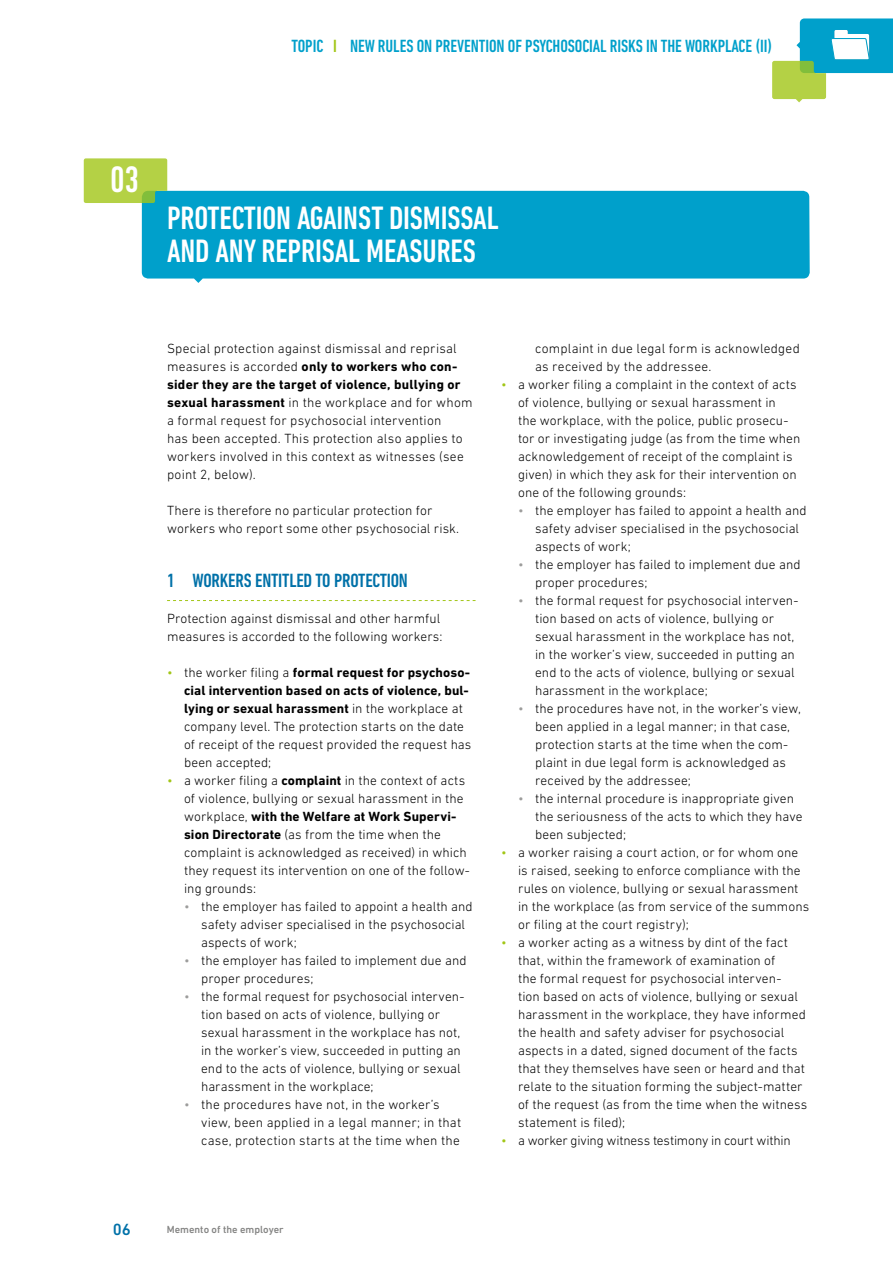
<style>
.page{position:relative;width:893px;height:1263px;background:#fff}
.page>*{position:absolute;margin:0;border:0;box-sizing:border-box;transform-origin:0 0}
.t1{font:500 condensed 37.5px "DIN Next LT Pro";color:#fff}
.NEW2014_01_titel{font:500 condensed 33px/33px "DIN Next LT Pro";letter-spacing:-.005em;color:#fff}
.NEW2014_001_Heading{font:500 condensed 19.5px "DIN Next LT Pro";letter-spacing:-.01em;color:#0071a8}
._001_HEADING_01{font:500 condensed 18px "DIN Next LT Pro";letter-spacing:-.005em;color:#00a0cb}
.t2{font:500 16.5px "DIN Next LT Pro";color:#0071a8}
.NEW2014_005_Body_FR{font:300 13.5px/18px "DIN Next LT Pro";letter-spacing:.005em;color:#000}
.NEW2014_005_Body_FR-2{font:300 13.5px "DIN Next LT Pro";letter-spacing:-.015em;color:#000}
.t3{font:500 10.5px "DIN Next LT Pro";color:#858584}
.s1{color:#a2c617}
.s2{font-weight:700}
.s3{color:#9d9d9c}
</style>
<div class="page">
<svg style="left:167px;top:600px;width:309px;height:1px"></svg>
<div style="left:142px;top:191px;width:668px;height:92px;background:#00a0cb"></div>
<svg style="left:84px;top:158px;width:83px;height:45px"></svg>
<svg style="left:772px;top:18px;width:121px;height:84px"></svg>
<p class="_001_HEADING_01" style="left:292px;top:36px;width:482px">TOPIC <span class="s1">I</span> NEW RULES ON PREVENTION OF PSYCHOSOCIAL RISKS IN THE WORKPLACE (II)</p>
<p class="t1" style="left:110px;top:158px;width:31px">03</p>
<p class="NEW2014_01_titel" style="left:167px;top:201px;width:333px">PROTECTION AGAINST DISMISSAL<br>AND ANY REPRISAL MEASURES</p>
<p class="NEW2014_005_Body_FR" style="left:167px;top:340px;width:307px">Special protection against dismissal and reprisal measures is accorded <span class="s2">only to workers who con&shy;sider they are the target of violence, bullying or sexual harassment</span> in the workplace and for whom a formal request for psychosocial intervention<br>has been accepted. This protection also applies to workers involved in this context as witnesses (see point 2, below).</p>
<p class="NEW2014_005_Body_FR" style="left:167px;top:502px;width:294px">There is therefore no particular protection for workers who report some other psychosocial risk.</p>
<p class="NEW2014_001_Heading" style="left:167px;top:570px;width:242px">1 WORKERS ENTITLED TO PROTECTION</p>
<p class="NEW2014_005_Body_FR" style="left:167px;top:610px;width:277px">Protection against dismissal and other harmful measures is accorded to the following workers:</p>
<p class="NEW2014_005_Body_FR" style="left:184px;top:664px;width:289px;text-indent:-17px"><span class="s1">•</span> the worker filing a <span class="s2">formal request for psychoso&shy;cial intervention based on acts of violence, bul&shy;lying or sexual harassment</span> in the workplace at company level. The protection starts on the date of receipt of the request provided the request has been accepted;</p>
<p class="NEW2014_005_Body_FR" style="left:184px;top:772px;width:287px;text-indent:-17px"><span class="s1">•</span> a worker filing a <span class="s2">complaint</span> in the context of acts of violence, bullying or sexual harassment in the workplace, <span class="s2">with the Welfare at Work Supervi&shy;sion Directorate</span> (as from the time when the complaint is acknowledged as received) in which they request its intervention on one of the follow&shy;ing grounds:</p>
<p class="NEW2014_005_Body_FR" style="left:201px;top:898px;width:273px;text-indent:-17px"><span class="s3">•</span> the employer has failed to appoint a health and safety adviser specialised in the psychosocial aspects of work;</p>
<p class="NEW2014_005_Body_FR" style="left:201px;top:952px;width:267px;text-indent:-17px"><span class="s3">•</span> the employer has failed to implement due and proper procedures;</p>
<p class="NEW2014_005_Body_FR" style="left:201px;top:988px;width:265px;text-indent:-17px"><span class="s3">•</span> the formal request for psychosocial interven&shy;tion based on acts of violence, bullying or sexual harassment in the workplace has not, in the worker’s view, succeeded in putting an end to the acts of violence, bullying or sexual harassment in the workplace;</p>
<p class="NEW2014_005_Body_FR" style="left:201px;top:1096px;width:262px;text-indent:-17px"><span class="s3">•</span> the procedures have not, in the worker’s view, been applied in a legal manner; in that case, protection starts at the time when the</p>
<p class="NEW2014_005_Body_FR" style="left:535px;top:340px;width:266px">complaint in due legal form is acknowledged as received by the addressee.</p>
<p class="NEW2014_005_Body_FR" style="left:518px;top:376px;width:284px;text-indent:-17px"><span class="s1">•</span> a worker filing a complaint in the context of acts of violence, bullying or sexual harassment in<br>the workplace, with the police, public prosecu&shy;tor or investigating judge (as from the time when acknowledgement of receipt of the complaint is given) in which they ask for their intervention on one of the following grounds:</p>
<p class="NEW2014_005_Body_FR" style="left:535px;top:502px;width:273px;text-indent:-17px"><span class="s3">•</span> the employer has failed to appoint a health and safety adviser specialised in the psychosocial aspects of work;</p>
<p class="NEW2014_005_Body_FR" style="left:535px;top:556px;width:267px;text-indent:-17px"><span class="s3">•</span> the employer has failed to implement due and proper procedures;</p>
<p class="NEW2014_005_Body_FR" style="left:535px;top:592px;width:265px;text-indent:-17px"><span class="s3">•</span> the formal request for psychosocial interven&shy;tion based on acts of violence, bullying or sexual harassment in the workplace has not, in the worker’s view, succeeded in putting an end to the acts of violence, bullying or sexual harassment in the workplace;</p>
<p class="NEW2014_005_Body_FR" style="left:535px;top:700px;width:267px;text-indent:-17px"><span class="s3">•</span> the procedures have not, in the worker’s view, been applied in a legal manner; in that case, protection starts at the time when the com&shy;plaint in due legal form is acknowledged as received by the addressee;</p>
<p class="NEW2014_005_Body_FR" style="left:535px;top:790px;width:269px;text-indent:-17px"><span class="s3">•</span> the internal procedure is inappropriate given the seriousness of the acts to which they have been subjected;</p>
<p class="NEW2014_005_Body_FR" style="left:518px;top:844px;width:293px;text-indent:-17px"><span class="s1">•</span> a worker raising a court action, or for whom one is raised, seeking to enforce compliance with the rules on violence, bullying or sexual harassment in the workplace (as from service of the summons or filing at the court registry);</p>
<p class="NEW2014_005_Body_FR" style="left:518px;top:934px;width:291px;text-indent:-17px"><span class="s1">•</span> a worker acting as a witness by dint of the fact that, within the framework of examination of<br>the formal request for psychosocial interven-<br>tion based on acts of violence, bullying or sexual harassment in the workplace, they have informed the health and safety adviser for psychosocial aspects in a dated, signed document of the facts that they themselves have seen or heard and that relate to the situation forming the subject-matter of the request (as from the time when the witness statement is filed);</p>
<p class="NEW2014_005_Body_FR-2" style="left:501px;top:1133px;width:291px"><span class="s1">•</span> a worker giving witness testimony in court within</p>
<p class="t2" style="left:113px;top:1220px;width:20px">06</p>
<p class="t3" style="left:167px;top:1224px;width:118px">Memento of the employer</p>
</div>
